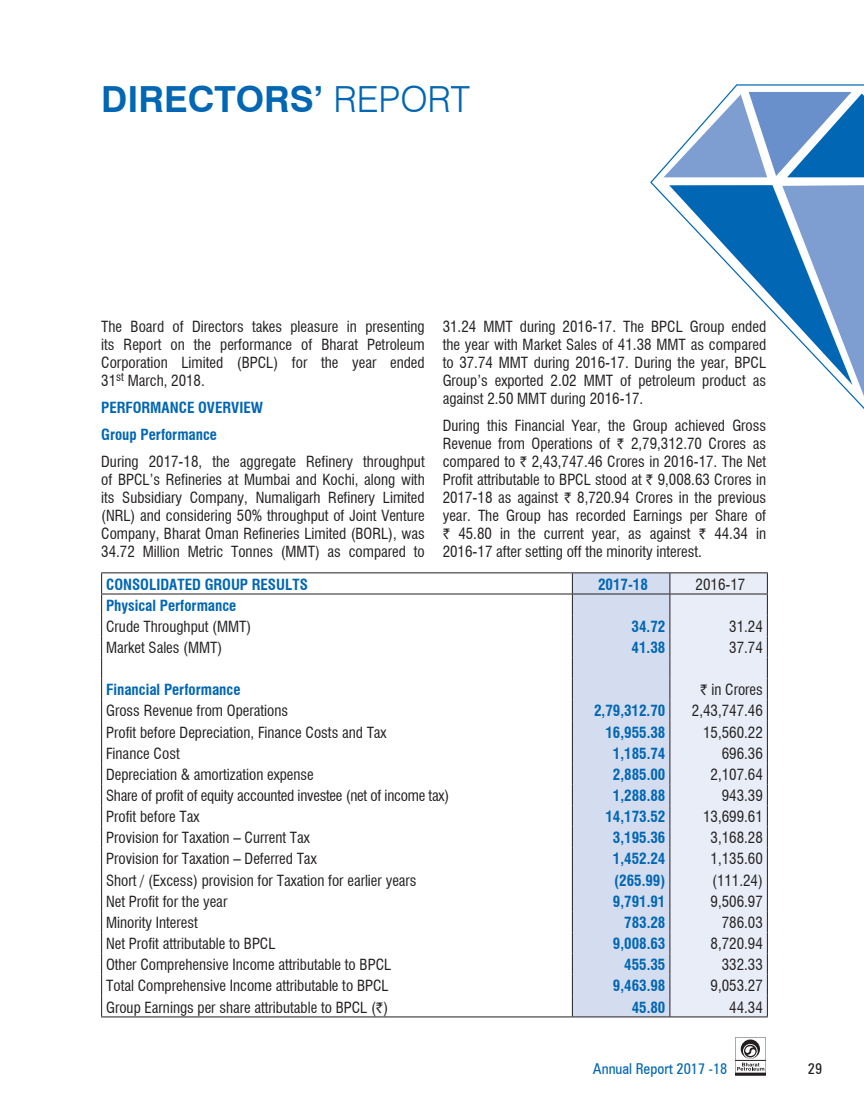
<style>
.page{position:relative;width:864px;height:1107px;background:#fff}
.page>*{position:absolute;margin:0;border:0;box-sizing:border-box;transform-origin:0 0}
.t1{font:700 36px "Swiss 721 BT";color:#0166b3}
.t2{font:condensed 15px/18px "Swiss 721 BT";color:#231f20;text-align:justify}
.t3{font:700 condensed 15px/27px "Swiss 721 BT";color:#0166b3}
.t4{font:condensed 15px "Zurich BT";color:#0166b3}
.t5{font:condensed 15px "Zurich BT";color:#231f20}
.s1{font-weight:300}
.s2{font-family:"Rupee";font-stretch:normal}
</style>
<div class="page">
<svg style="left:735px;top:1037px;width:31px;height:39px"></svg>
<hr style="left:735px;top:1060px;width:31px;height:1px;background:#231f20">
<svg style="left:650px;top:84px;width:214px;height:325px"></svg>
<div style="left:573px;top:573px;width:97px;height:444px;background:#d4ddef"></div>
<div style="left:671px;top:573px;width:96px;height:444px;background:#e8edf7"></div>
<hr style="left:572px;top:1017px;width:98px;height:1px;background:#231f20">
<hr style="left:670px;top:1017px;width:98px;height:1px;background:#231f20">
<hr style="left:101px;top:1017px;width:471px;height:1px;background:#231f20">
<hr style="left:101px;top:572px;width:471px;height:1px;background:#231f20">
<svg style="left:101px;top:573px;width:1px;height:444px"></svg>
<hr style="left:572px;top:572px;width:98px;height:1px;background:#231f20">
<svg style="left:572px;top:573px;width:1px;height:444px"></svg>
<hr style="left:670px;top:572px;width:98px;height:1px;background:#231f20">
<svg style="left:670px;top:573px;width:1px;height:444px"></svg>
<svg style="left:767px;top:573px;width:1px;height:444px"></svg>
<hr style="left:101px;top:594px;width:471px;height:1px;background:#231f20">
<hr style="left:572px;top:594px;width:98px;height:1px;background:#231f20">
<hr style="left:670px;top:594px;width:98px;height:1px;background:#231f20">
<h1 class="t1" style="left:101px;top:78px;width:370px">DIRECTORS’ <span class="s1">REPORT</span></h1>
<p class="t2" style="left:101px;top:318px;width:325px">The Board of Directors takes pleasure in presenting its Report on the performance of Bharat Petroleum Corporation Limited (BPCL) for the year ended 31<sup>st</sup> March, 2018.</p>
<p class="t3" style="left:101px;top:395px;width:163px">PERFORMANCE OVERVIEW<br>Group Performance</p>
<p class="t2" style="left:101px;top:453px;width:325px">During 2017-18, the aggregate Refinery throughput of BPCL’s Refineries at Mumbai and Kochi, along with its Subsidiary Company, Numaligarh Refinery Limited (NRL) and considering 50% throughput of Joint Venture Company, Bharat Oman Refineries Limited (BORL), was 34.72 Million Metric Tonnes (MMT) as compared to</p>
<p class="t2" style="left:443px;top:318px;width:325px">31.24 MMT during 2016-17. The BPCL Group ended the year with Market Sales of 41.38 MMT as compared to 37.74 MMT during 2016-17. During the year, BPCL Group’s exported 2.02 MMT of petroleum product as against 2.50 MMT during 2016-17.</p>
<p class="t2" style="left:443px;top:417px;width:325px">During this Financial Year, the Group achieved Gross Revenue from Operations of <span class="s2">`</span> 2,79,312.70 Crores as compared to <span class="s2">`</span> 2,43,747.46 Crores in 2016-17. The Net Profit attributable to BPCL stood at <span class="s2">`</span> 9,008.63 Crores in 2017-18 as against <span class="s2">`</span> 8,720.94 Crores in the previous year. The Group has recorded Earnings per Share of <span class="s2">`</span> 45.80 in the current year, as against <span class="s2">`</span> 44.34 in 2016-17 after setting off the minority interest.</p>
<p class="t3" style="left:106px;top:571px;width:203px">CONSOLIDATED GROUP RESULTS</p>
<p class="t3" style="left:598px;top:571px;width:51px">2017-18</p>
<p class="t2" style="left:696px;top:575px;width:51px">2016-17</p>
<p class="t3" style="left:106px;top:592px;width:132px">Physical Performance</p>
<p class="t2" style="left:106px;top:617px;width:147px">Crude Throughput (MMT)</p>
<p class="t3" style="left:632px;top:613px;width:35px">34.72</p>
<p class="t2" style="left:729px;top:617px;width:35px">31.24</p>
<p class="t2" style="left:106px;top:639px;width:118px">Market Sales (MMT)</p>
<p class="t3" style="left:632px;top:634px;width:35px">41.38</p>
<p class="t2" style="left:729px;top:639px;width:35px">37.74</p>
<p class="t3" style="left:106px;top:676px;width:136px">Financial Performance</p>
<p class="t2" style="left:700px;top:681px;width:64px"><span class="s2">`</span> in Crores</p>
<p class="t2" style="left:106px;top:702px;width:183px">Gross Revenue from Operations</p>
<p class="t3" style="left:594px;top:697px;width:73px">2,79,312.70</p>
<p class="t2" style="left:692px;top:702px;width:73px">2,43,747.46</p>
<p class="t2" style="left:106px;top:723px;width:282px">Profit before Depreciation, Finance Costs and Tax</p>
<p class="t3" style="left:605px;top:719px;width:61px">16,955.38</p>
<p class="t2" style="left:703px;top:723px;width:61px">15,560.22</p>
<p class="t2" style="left:106px;top:744px;width:75px">Finance Cost</p>
<p class="t3" style="left:613px;top:740px;width:54px">1,185.74</p>
<p class="t2" style="left:722px;top:744px;width:43px">696.36</p>
<p class="t2" style="left:106px;top:765px;width:209px">Depreciation &amp; amortization expense</p>
<p class="t3" style="left:613px;top:761px;width:54px">2,885.00</p>
<p class="t2" style="left:711px;top:765px;width:54px">2,107.64</p>
<p class="t2" style="left:106px;top:787px;width:345px">Share of profit of equity accounted investee (net of income tax)</p>
<p class="t3" style="left:613px;top:782px;width:54px">1,288.88</p>
<p class="t2" style="left:722px;top:787px;width:43px">943.39</p>
<p class="t2" style="left:106px;top:808px;width:95px">Profit before Tax</p>
<p class="t3" style="left:605px;top:803px;width:61px">14,173.52</p>
<p class="t2" style="left:703px;top:808px;width:61px">13,699.61</p>
<p class="t2" style="left:106px;top:829px;width:205px">Provision for Taxation – Current Tax</p>
<p class="t3" style="left:613px;top:824px;width:54px">3,195.36</p>
<p class="t2" style="left:711px;top:829px;width:54px">3,168.28</p>
<p class="t2" style="left:106px;top:850px;width:212px">Provision for Taxation – Deferred Tax</p>
<p class="t3" style="left:613px;top:846px;width:54px">1,452.24</p>
<p class="t2" style="left:711px;top:850px;width:54px">1,135.60</p>
<p class="t2" style="left:106px;top:871px;width:312px">Short / (Excess) provision for Taxation for earlier years</p>
<p class="t3" style="left:614px;top:867px;width:53px">(265.99)</p>
<p class="t2" style="left:712px;top:871px;width:52px">(111.24)</p>
<p class="t2" style="left:106px;top:892px;width:123px">Net Profit for the year</p>
<p class="t3" style="left:613px;top:888px;width:54px">9,791.91</p>
<p class="t2" style="left:711px;top:892px;width:54px">9,506.97</p>
<p class="t2" style="left:106px;top:913px;width:93px">Minority Interest</p>
<p class="t3" style="left:624px;top:909px;width:43px">783.28</p>
<p class="t2" style="left:722px;top:913px;width:43px">786.03</p>
<p class="t2" style="left:106px;top:935px;width:171px">Net Profit attributable to BPCL</p>
<p class="t3" style="left:613px;top:930px;width:54px">9,008.63</p>
<p class="t2" style="left:711px;top:935px;width:54px">8,720.94</p>
<p class="t2" style="left:106px;top:956px;width:287px">Other Comprehensive Income attributable to BPCL</p>
<p class="t3" style="left:624px;top:951px;width:43px">455.35</p>
<p class="t2" style="left:722px;top:956px;width:43px">332.33</p>
<p class="t2" style="left:106px;top:977px;width:284px">Total Comprehensive Income attributable to BPCL</p>
<p class="t3" style="left:613px;top:972px;width:54px">9,463.98</p>
<p class="t2" style="left:711px;top:977px;width:54px">9,053.27</p>
<p class="t2" style="left:106px;top:998px;width:284px">Group Earnings per share attributable to BPCL (<span class="s2">`</span>)</p>
<p class="t3" style="left:632px;top:994px;width:35px">45.80</p>
<p class="t2" style="left:729px;top:998px;width:35px">44.34</p>
<p class="t4" style="left:593px;top:1059px;width:136px">Annual Report 2017 -18</p>
<p class="t5" style="left:808px;top:1059px;width:16px">29</p>
</div>
